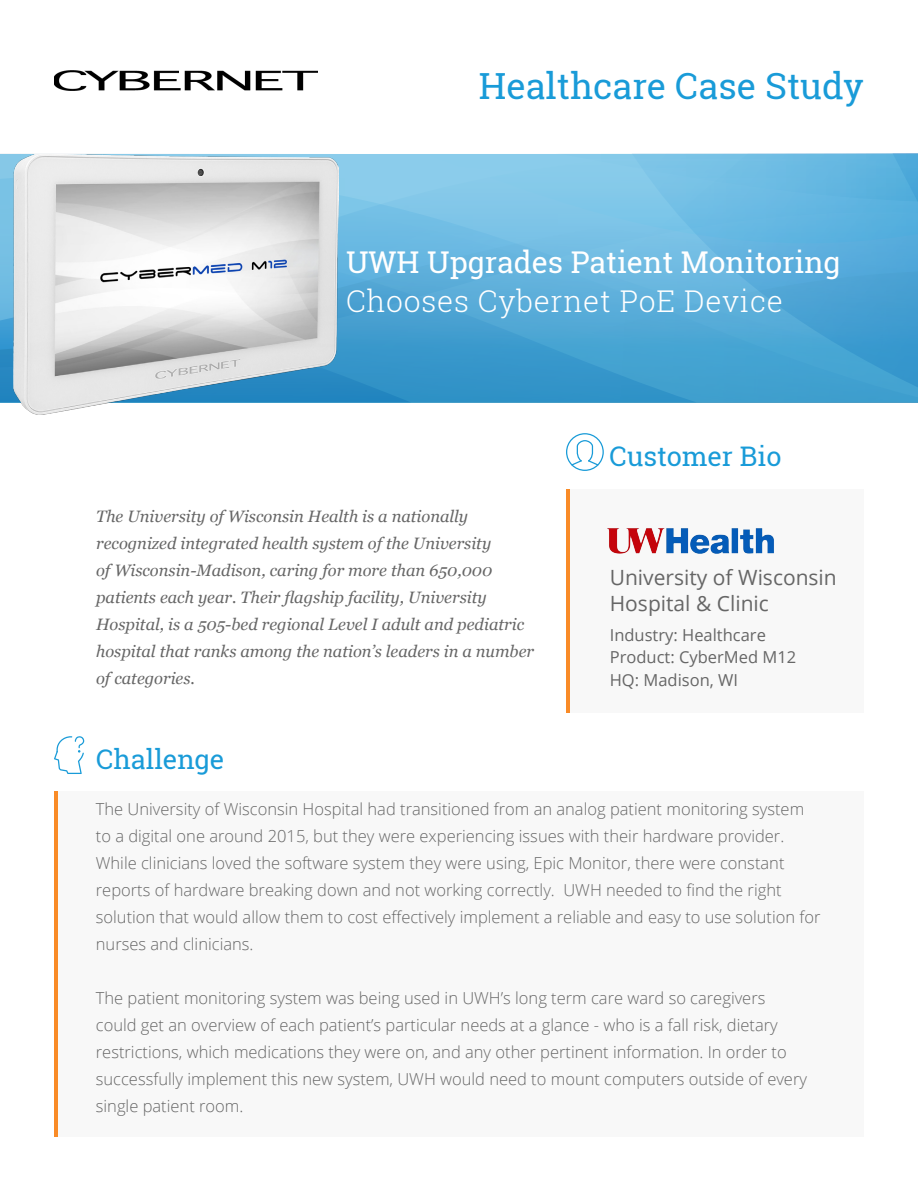
<style>
.page{position:relative;width:918px;height:1188px;background:#fff}
.page>*{position:absolute;margin:0;border:0;box-sizing:border-box;transform-origin:0 0}
.t1{font:36px "Roboto Slab";color:#199bd8}
.t2{font:30px "Roboto Slab";color:#fff}
.t3{font:300 30px "Roboto Slab";letter-spacing:.025em;color:#fff}
.t4{font:27px "Roboto Slab";color:#199bd8}
.t5{font:21px "Open Sans";color:#666}
.t6{font:300 16.5px/27px "Open Sans";color:#666}
.t7{font:italic 16.5px/27px "Georgia";color:#666}
.t8{font:16.5px "Open Sans";color:#666}
</style>
<div class="page">
<div style="left:54px;top:791px;width:810px;height:345px;background:#f8f8f8"></div>
<hr style="left:54px;top:791px;width:4px;height:345px;background:#f98b27">
<svg style="left:54px;top:736px;width:30px;height:38px"></svg>
<div style="left:566px;top:489px;width:298px;height:224px;background:#f8f8f8"></div>
<hr style="left:566px;top:489px;width:4px;height:224px;background:#f98b27">
<img style="left:607px;top:528px;width:167px;height:26px">
<svg style="left:566px;top:433px;width:38px;height:38px"></svg>
<svg style="left:0;top:154px;width:918px;height:249px;background:#5bafda"></svg>
<img style="left:14px;top:154px;width:325px;height:260px">
<img style="left:54px;top:71px;width:263px;height:19px">
<p class="t1" style="left:479px;top:62px;width:387px">Healthcare Case Study</p>
<p class="t2" style="left:346px;top:241px;width:496px">UWH Upgrades Patient Monitoring</p>
<p class="t3" style="left:346px;top:280px;width:438px">Chooses Cybernet PoE Device</p>
<p class="t7" style="left:96px;top:503px;width:440px">The University of Wisconsin Health is a nationally recognized integrated health system of the University<br>of Wisconsin-Madison, caring for more than 650,000 patients each year. Their flagship facility, University Hospital, is a 505-bed regional Level I adult and pediatric hospital that ranks among the nation’s leaders in a number of categories.</p>
<p class="t4" style="left:96px;top:741px;width:130px">Challenge</p>
<p class="t4" style="left:610px;top:437px;width:173px">Customer Bio</p>
<p class="t5" style="left:610px;top:563px;width:228px">University of Wisconsin</p>
<p class="t5" style="left:610px;top:589px;width:161px">Hospital &amp; Clinic</p>
<p class="t8" style="left:610px;top:623px;width:158px">Industry: Healthcare</p>
<p class="t8" style="left:610px;top:646px;width:188px">Product: CyberMed M12</p>
<p class="t8" style="left:610px;top:668px;width:130px">HQ: Madison, WI</p>
<p class="t6" style="left:96px;top:795px;width:726px">The University of Wisconsin Hospital had transitioned from an analog patient monitoring system to a digital one around 2015, but they were experiencing issues with their hardware provider.<br>While clinicians loved the software system they were using, Epic Monitor, there were constant reports of hardware breaking down and not working correctly. UWH needed to find the right solution that would allow them to cost effectively implement a reliable and easy to use solution for nurses and clinicians.</p>
<p class="t6" style="left:96px;top:984px;width:713px">The patient monitoring system was being used in UWH’s long term care ward so caregivers could get an overview of each patient’s particular needs at a glance - who is a fall risk, dietary restrictions, which medications they were on, and any other pertinent information. In order to successfully implement this new system, UWH would need to mount computers outside of every single patient room.</p>
</div>
